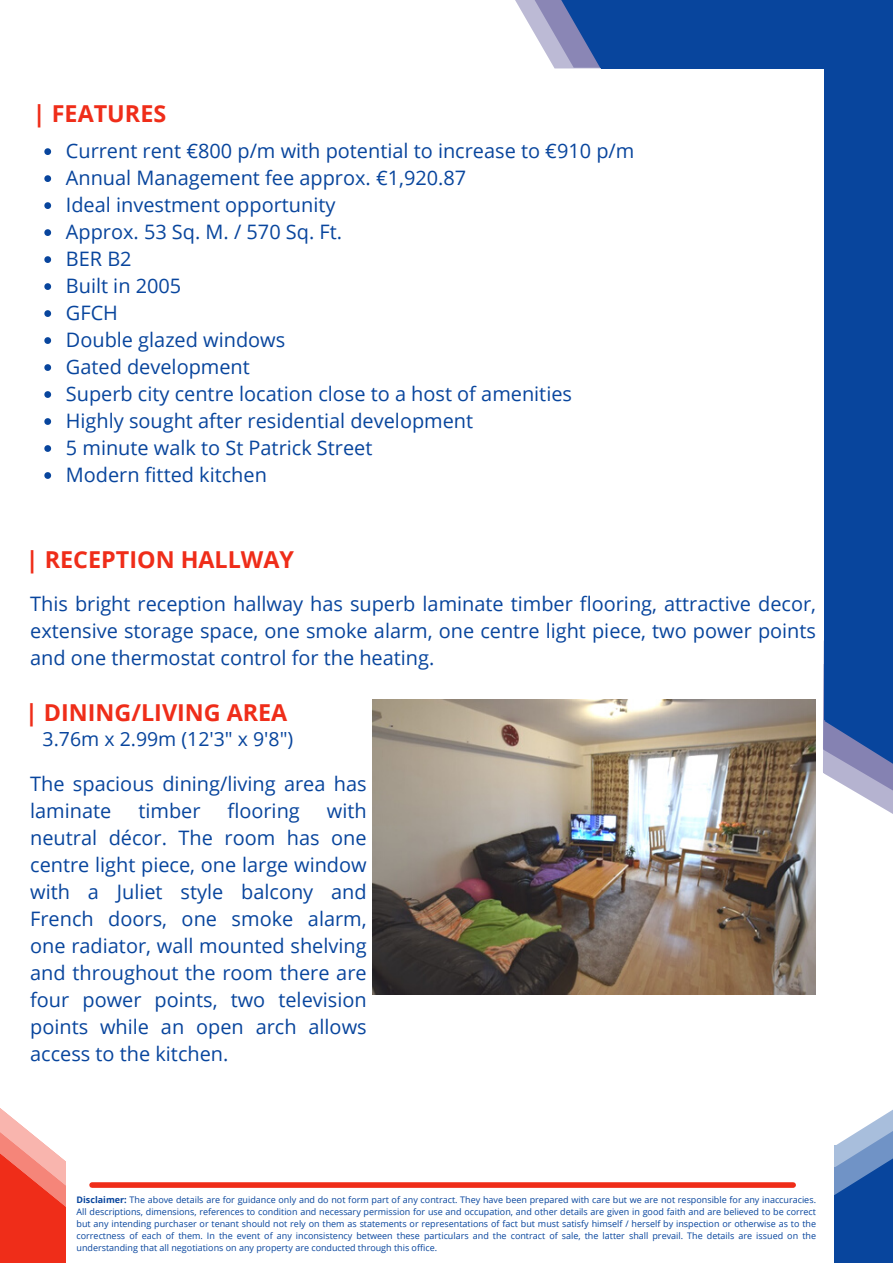
<style>
.page{position:relative;width:893px;height:1264px;background:#fff}
.page>*{position:absolute;margin:0;border:0;box-sizing:border-box;transform-origin:0 0}
.t1{font:700 23.25px "Open Sans";color:#ef2d19}
.t2{font:19.95px/27px "Open Sans";color:#08459d;text-align:justify}
.t3{font:19.5px "Open Sans";color:#08459d}
.t4{font:9px/12px "Open Sans";color:#08459d;text-align:justify}
.s1{font-weight:700}
</style>
<div class="page">
<svg style="left:515px;top:0;width:13px;height:22px"></svg>
<svg style="left:528px;top:0;width:27px;height:68px;fill:#bcbad5"></svg>
<div style="left:601px;top:0;width:291px;height:68px;background:#08459d"></div>
<div style="left:824px;top:1px;width:68px;height:719px;background:#08459d"></div>
<svg style="left:555px;top:0;width:46px;height:68px;background:#556ead"></svg>
<svg style="left:823px;top:640px;width:69px;height:174px"></svg>
<div style="left:92px;top:1182px;width:701px;height:5px;background:#ef2d19"></div>
<div style="left:834px;top:1145px;width:58px;height:117px;background:#08459d"></div>
<svg style="left:834px;top:1110px;width:58px;height:85px"></svg>
<svg style="left:0;top:1108px;width:66px;height:153px"></svg>
<svg style="left:44px;top:148px;width:7px;height:7px"></svg>
<svg style="left:44px;top:175px;width:7px;height:7px"></svg>
<svg style="left:44px;top:202px;width:7px;height:7px"></svg>
<svg style="left:44px;top:229px;width:7px;height:7px"></svg>
<svg style="left:44px;top:256px;width:7px;height:7px"></svg>
<svg style="left:44px;top:283px;width:7px;height:7px"></svg>
<svg style="left:44px;top:310px;width:7px;height:7px"></svg>
<svg style="left:44px;top:337px;width:7px;height:7px"></svg>
<svg style="left:44px;top:364px;width:7px;height:7px"></svg>
<svg style="left:44px;top:391px;width:7px;height:7px"></svg>
<svg style="left:44px;top:418px;width:7px;height:7px"></svg>
<svg style="left:44px;top:445px;width:7px;height:7px"></svg>
<svg style="left:44px;top:472px;width:7px;height:7px"></svg>
<img style="left:373px;top:699px;width:442px;height:295px">
<p class="t1" style="left:33px;top:97px;width:135px">| FEATURES</p>
<p class="t2" style="left:66px;top:137px;width:570px">Current rent €800 p/m with potential to increase to €910 p/m</p>
<p class="t2" style="left:66px;top:164px;width:402px">Annual Management fee approx. €1,920.87</p>
<p class="t2" style="left:66px;top:191px;width:271px">Ideal investment opportunity</p>
<p class="t2" style="left:66px;top:218px;width:278px">Approx. 53 Sq. M. / 570 Sq. Ft.</p>
<p class="t2" style="left:66px;top:245px;width:67px">BER B2</p>
<p class="t2" style="left:66px;top:272px;width:117px">Built in 2005</p>
<p class="t2" style="left:66px;top:299px;width:54px">GFCH</p>
<p class="t2" style="left:66px;top:326px;width:221px">Double glazed windows</p>
<p class="t2" style="left:66px;top:353px;width:185px">Gated development</p>
<p class="t2" style="left:66px;top:380px;width:507px">Superb city centre location close to a host of amenities</p>
<p class="t2" style="left:66px;top:407px;width:409px">Highly sought after residential development</p>
<p class="t2" style="left:66px;top:434px;width:308px">5 minute walk to St Patrick Street</p>
<p class="t2" style="left:66px;top:461px;width:202px">Modern fitted kitchen</p>
<p class="t1" style="left:26px;top:543px;width:269px">| RECEPTION HALLWAY</p>
<p class="t2" style="left:30px;top:589px;width:787px">This bright reception hallway has superb laminate timber flooring, attractive decor, extensive storage space, one smoke alarm, one centre light piece, two power points and one thermostat control for the heating.</p>
<p class="t1" style="left:25px;top:696px;width:264px">| DINING/LIVING AREA</p>
<p class="t3" style="left:43px;top:725px;width:252px">3.76m x 2.99m (12'3" x 9'8")</p>
<p class="t2" style="left:30px;top:769px;width:338px">The spacious dining/living area has laminate</p>
<p class="t2" style="left:138px;top:796px;width:64px">timber</p>
<p class="t2" style="left:228px;top:796px;width:74px">flooring</p>
<p class="t2" style="left:30px;top:796px;width:338px;text-indent:297px">with neutral décor. The room has one centre light piece, one large window with a Juliet style balcony and French doors, one smoke alarm, one radiator, wall mounted shelving and throughout the room there are four power points, two television points while an open arch allows access to the kitchen.</p>
<p class="t4" style="left:77px;top:1193px;width:741px"><span class="s1">Disclaimer:</span> The above details are for guidance only and do not form part of any contract. They have been prepared with care but we are not responsible for any inaccuracies.<br>All descriptions, dimensions, references to condition and necessary permission for use and occupation, and other details are given in good faith and are believed to be correct but any intending purchaser or tenant should not rely on them as statements or representations of fact but must satisfy himself / herself by inspection or otherwise as to the correctness of each of them. In the event of any inconsistency between these particulars and the contract of sale, the latter shall prevail. The details are issued on the understanding that all negotiations on any property are conducted through this office.</p>
</div>
